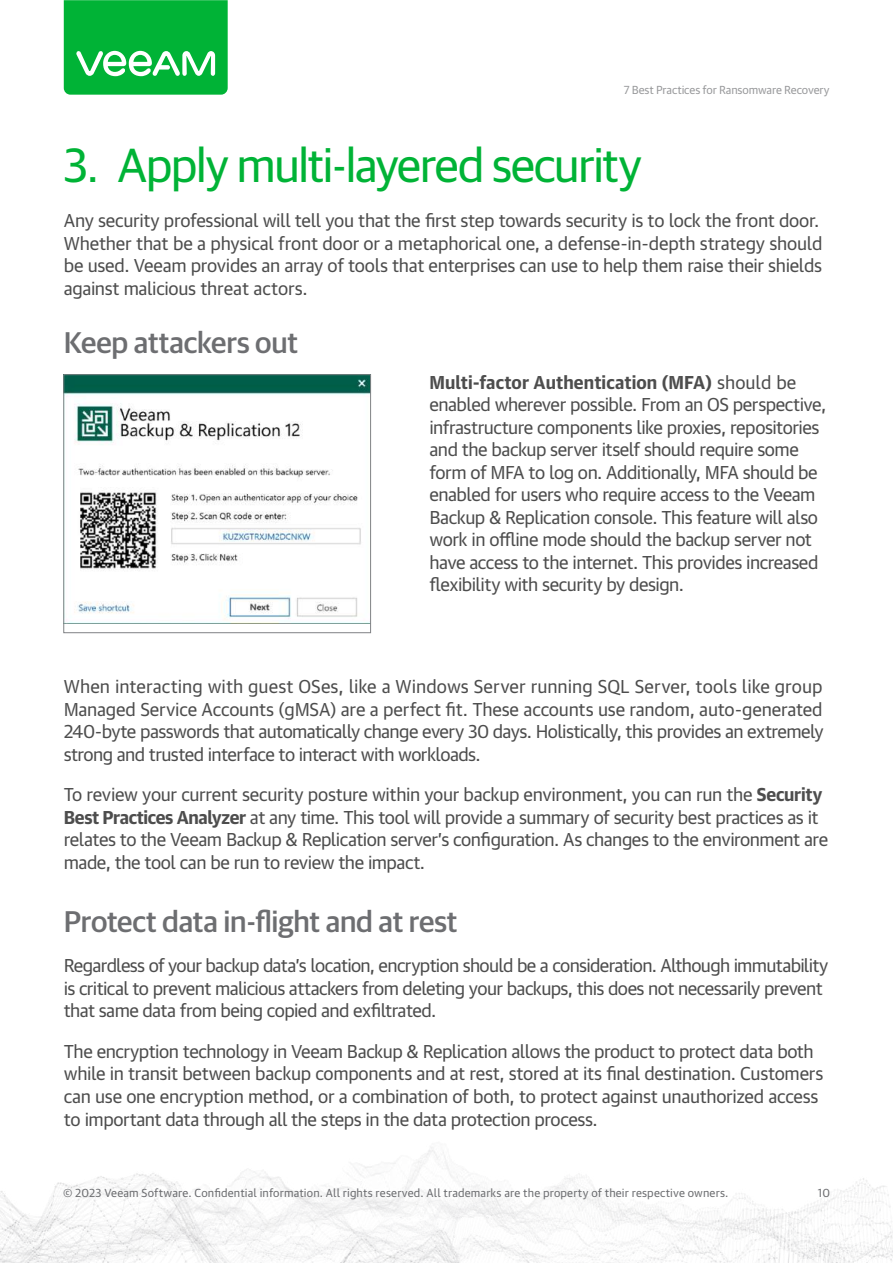
<style>
.page{position:relative;width:893px;height:1263px;background:#fff}
.page>*{position:absolute;margin:0;border:0;box-sizing:border-box;transform-origin:0 0}
.t1{font:48px "Guardian Sans Cy";letter-spacing:-.025em;color:#00b336}
.t2{font:500 30px "Guardian Sans Cy";letter-spacing:-.01em;color:#6d6e71}
.t3{font:18px/22.5px "Guardian Text Sans Cy";letter-spacing:-.025em;color:#4d4d4d}
.t4{font:11.25px "Guardian Text Sans Cy";letter-spacing:.015em;color:#6d6e71}
.t5{font:11.25px "Guardian Text Sans Cy";letter-spacing:-.01em;color:#999a9c}
.s1{font-weight:700}
</style>
<div class="page">
<svg style="left:64px;top:0;width:164px;height:95px;background:#1bbb4b"></svg>
<img style="left:0;top:1147px;width:893px;height:116px">
<img style="left:66px;top:376px;width:303px;height:248px">
<div style="left:64px;top:374px;width:307px;height:259px;border:1px solid #808285"></div>
<p class="t5" style="left:624px;top:81px;width:207px">7 Best Practices for Ransomware Recovery</p>
<h1 class="t1" style="left:64px;top:132px;width:579px">3. Apply multi-layered security</h1>
<p class="t3" style="left:64px;top:208px;width:760px">Any security professional will tell you that the first step towards security is to lock the front door.<br>Whether that be a physical front door or a metaphorical one, a defense-in-depth strategy should be used. Veeam provides an array of tools that enterprises can use to help them raise their shields against malicious threat actors.</p>
<h2 class="t2" style="left:64px;top:321px;width:236px">Keep attackers out</h2>
<p class="t3" style="left:429px;top:369px;width:398px"><span class="s1">Multi-factor Authentication (MFA)</span> should be enabled wherever possible. From an OS perspective, infrastructure components like proxies, repositories and the backup server itself should require some form of MFA to log on. Additionally, MFA should be enabled for users who require access to the Veeam Backup &amp; Replication console. This feature will also work in offline mode should the backup server not have access to the internet. This provides increased flexibility with security by design.</p>
<p class="t3" style="left:64px;top:674px;width:761px;text-align:justify">When interacting with guest OSes, like a Windows Server running SQL Server, tools like group Managed Service Accounts (gMSA) are a perfect fit. These accounts use random, auto-generated 240-byte passwords that automatically change every 30 days. Holistically, this provides an extremely strong and trusted interface to interact with workloads.</p>
<p class="t3" style="left:64px;top:782px;width:766px">To review your current security posture within your backup environment, you can run the <span class="s1">Security Best Practices Analyzer</span> at any time. This tool will provide a summary of security best practices as it relates to the Veeam Backup &amp; Replication server’s configuration. As changes to the environment are made, the tool can be run to review the impact.</p>
<h2 class="t2" style="left:64px;top:899px;width:395px">Protect data in-flight and at rest</h2>
<p class="t3" style="left:64px;top:953px;width:766px">Regardless of your backup data’s location, encryption should be a consideration. Although immutability is critical to prevent malicious attackers from deleting your backups, this does not necessarily prevent that same data from being copied and exfiltrated.</p>
<p class="t3" style="left:64px;top:1038px;width:761px">The encryption technology in Veeam Backup &amp; Replication allows the product to protect data both while in transit between backup components and at rest, stored at its final destination. Customers can use one encryption method, or a combination of both, to protect against unauthorized access to important data through all the steps in the data protection process.</p>
<p class="t4" style="left:63px;top:1184px;width:667px">© 2023 Veeam Software. Confidential information. All rights reserved. All trademarks are the property of their respective owners.</p>
<p class="t4" style="left:818px;top:1184px;width:14px">10</p>
</div>
